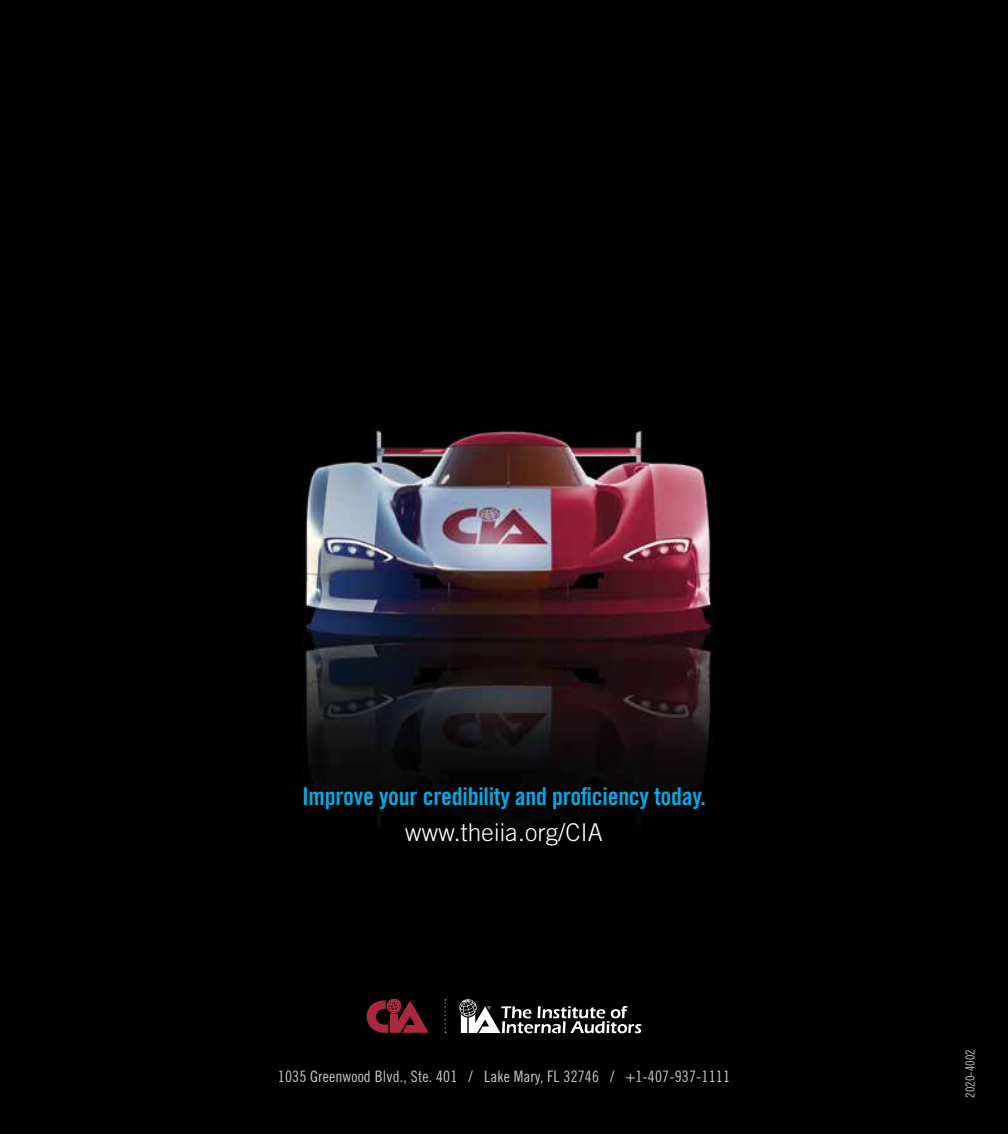
<style>
.page{position:relative;width:1008px;height:1134px;background:#fff}
.page>*{position:absolute;margin:0;border:0;box-sizing:border-box;transform-origin:0 0}
.t1{font:24.5px "Trade Gothic Bold Cond Twenty";letter-spacing:-.01em;color:#00abe6}
.t2{font:300 24.5px "Trade Gothic";letter-spacing:.01em;color:#fff}
.t3{font:15.75px "Trade Gothic Cond Eighteen";letter-spacing:.01em;color:#c7c8ca}
.t4{font:12.25px "Trade Gothic Cond Eighteen";letter-spacing:.01em;color:#c7c8ca}
</style>
<div class="page">
<img style="left:0;top:0;width:1008px;height:1134px">
<svg style="left:367px;top:999px;width:62px;height:34px;background:#621623"></svg>
<svg style="left:459px;top:999px;width:182px;height:34px"></svg>
<svg style="left:444px;top:999px;width:2px;height:34px"></svg>
<h1 class="t1" style="left:302px;top:781px;width:405px">Improve your credibility and proficiency today.</h1>
<h1 class="t2" style="left:405px;top:818px;width:199px">www.theiia.org/CIA</h1>
<p class="t3" style="left:278px;top:1067px;width:454px">1035 Greenwood Blvd., Ste. 401 / Lake Mary, FL 32746 / +1-407-937-1111</p>
<p class="t4" style="left:963px;top:1098px;width:50px;rotate:-90deg">2020-4002</p>
</div>
